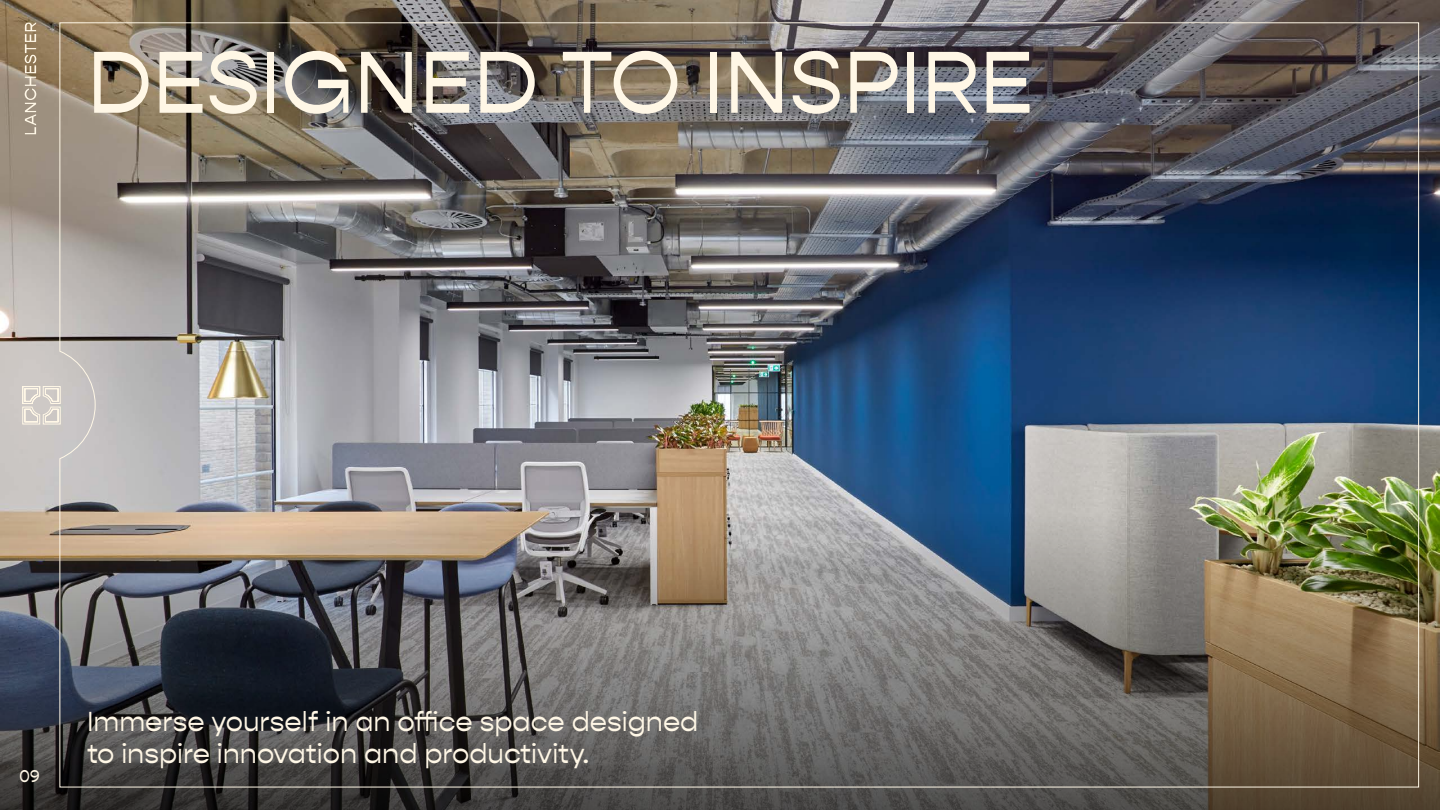
<style>
.page{position:relative;width:1440px;height:810px;background:#fff}
.page>*{position:absolute;margin:0;border:0;box-sizing:border-box;transform-origin:0 0}
.t1{font:88.28px "Gopher";color:#fff7e6}
.t2{font:27.75px/31.5px "Gopher";color:#fff7e6}
.t3{font:17.17px "Gopher";color:#fff7e6}
</style>
<div class="page">
<img style="left:0;top:0;width:1440px;height:513px">
<svg style="left:0;top:513px;width:1440px;height:297px;background:#4c4943"></svg>
<img style="left:59px;top:22px;width:1360px;height:766px">
<svg style="left:22px;top:386px;width:39px;height:39px;background:#dfd9d1"></svg>
<svg style="left:25px;top:22px;width:11px;height:112px"></svg>
<h1 class="t1" style="left:87px;top:32px;width:948px">DESIGNED TO INSPIRE</h1>
<p class="t3" style="left:19px;top:767px;width:22px">09</p>
<p class="t2" style="left:87px;top:707px;width:613px">Immerse yourself in an office space designed to inspire innovation and productivity.</p>
</div>
